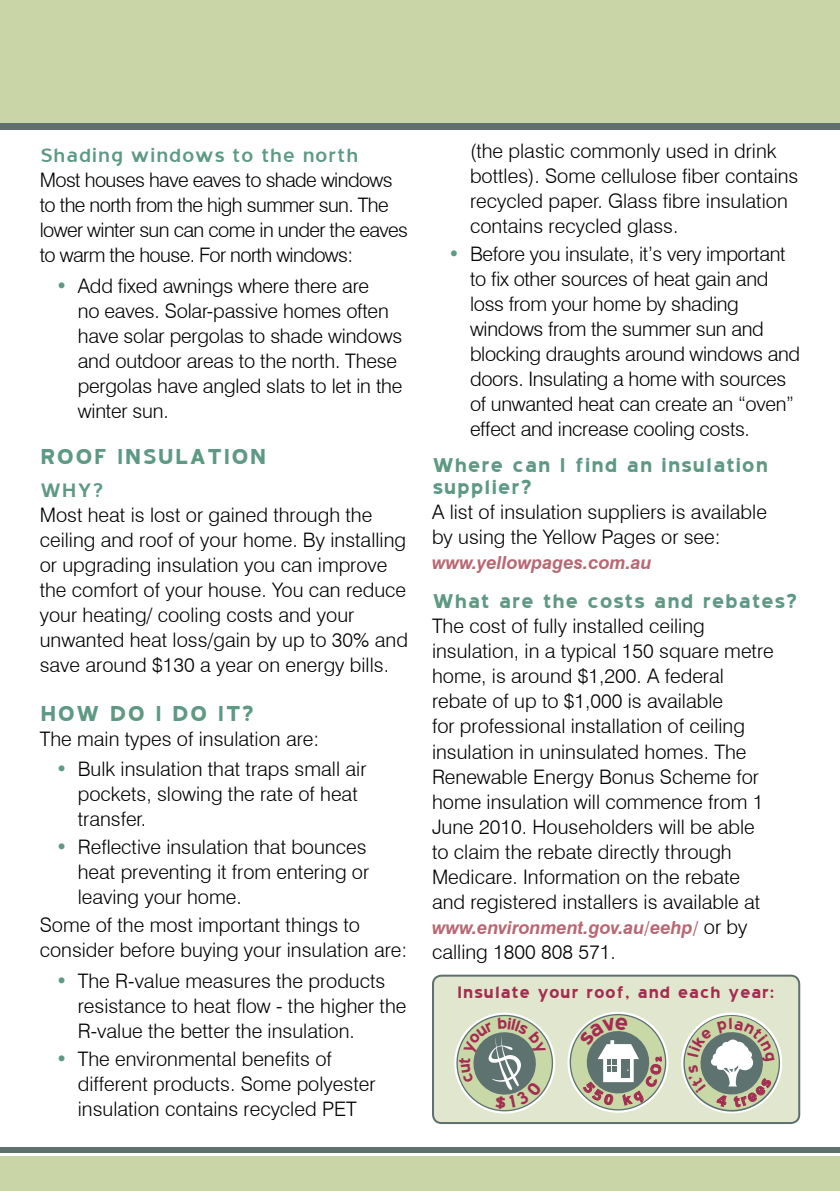
<style>
.page{position:relative;width:840px;height:1191px;background:#fff}
.page>*{position:absolute;margin:0;border:0;box-sizing:border-box;transform-origin:0 0}
.t1{font:700 26px "Blue Highway";letter-spacing:.015em;color:#5e9984}
.t2{font:700 24px/22px "Blue Highway";color:#5e9984}
.t3{font:24px "Blue Highway";color:#5e9984}
.t4{font:300 20px/25px "Swiss 721 BT";color:#000}
.t5{font:300 20px/25px "Swiss 721 BT";letter-spacing:-.03em;color:#000}
.t6{font:700 20px "Blue Highway";color:#a32c50}
.t7{font:italic 700 18px "Swiss 721 BT";color:#b86873}
.s1{color:#5e9984}
.s2{font-weight:300;font-style:normal;font-size:20px;color:#000}
</style>
<div class="page">
<div style="left:0;top:0;width:839px;height:129px;background:#c9d5a6"></div>
<div style="left:0;top:1147px;width:839px;height:6px;background:#5e6f6e"></div>
<div style="left:0;top:1157px;width:839px;height:34px;background:#c9d5a6"></div>
<div style="left:433px;top:975px;width:365px;height:148px;background:#e0e7ce;border-radius:9px"></div>
<div style="left:432px;top:974px;width:367px;height:150px;border:2px solid #5e6f6e;border-radius:9px"></div>
<div style="left:0;top:123px;width:839px;height:6px;background:#5e6f6e"></div>
<svg style="left:454px;top:1012px;width:102px;height:102px"></svg>
<svg style="left:567px;top:1011px;width:102px;height:102px"></svg>
<svg style="left:681px;top:1012px;width:100px;height:102px"></svg>
<p class="t3" style="left:40px;top:143px;width:320px">Shading windows to the north</p>
<p class="t5" style="left:40px;top:167px;width:369px">Most houses have eaves to shade windows to the north from the high summer sun. The lower winter sun can come in under the eaves to warm the house. For north windows:</p>
<p class="t4" style="left:78px;top:273px;width:326px;text-indent:-22px"><span class="s1">•</span> Add fixed awnings where there are<br>no eaves. Solar-passive homes often have solar pergolas to shade windows and outdoor areas to the north. These pergolas have angled slats to let in the winter sun.</p>
<h1 class="t1" style="left:40px;top:443px;width:228px">ROOF INSULATION</h1>
<p class="t3" style="left:40px;top:477px;width:65px">WHY?</p>
<p class="t4" style="left:40px;top:502px;width:369px">Most heat is lost or gained through the ceiling and roof of your home. By installing or upgrading insulation you can improve the comfort of your house. You can reduce your heating/ cooling costs and your unwanted heat loss/gain by up to 30% and save around $130 a year on energy bills.</p>
<h1 class="t1" style="left:40px;top:700px;width:216px">HOW DO I DO IT?</h1>
<p class="t4" style="left:40px;top:726px;width:281px">The main types of insulation are:</p>
<p class="t4" style="left:78px;top:756px;width:290px;text-indent:-22px"><span class="s1">•</span> Bulk insulation that traps small air pockets, slowing the rate of heat transfer.</p>
<p class="t4" style="left:78px;top:834px;width:293px;text-indent:-22px"><span class="s1">•</span> Reflective insulation that bounces heat preventing it from entering or leaving your home.</p>
<p class="t4" style="left:40px;top:912px;width:369px">Some of the most important things to consider before buying your insulation are:</p>
<p class="t4" style="left:78px;top:968px;width:330px;text-indent:-22px"><span class="s1">•</span> The R-value measures the products resistance to heat flow - the higher the<br>R-value the better the insulation.</p>
<p class="t4" style="left:78px;top:1045px;width:299px;text-indent:-22px"><span class="s1">•</span> The environmental benefits of different products. Some polyester insulation contains recycled PET</p>
<p class="t4" style="left:470px;top:138px;width:329px">(the plastic commonly used in drink bottles). Some cellulose fiber contains recycled paper. Glass fibre insulation contains recycled glass.</p>
<p class="t4" style="left:470px;top:241px;width:331px;text-indent:-22px"><span class="s1">•</span> Before you insulate, it’s very important to fix other sources of heat gain and loss from your home by shading windows from the summer sun and blocking draughts around windows and doors. Insulating a home with sources of unwanted heat can create an “oven” effect and increase cooling costs.</p>
<p class="t2" style="left:432px;top:454px;width:337px">Where can I find an insulation supplier?</p>
<p class="t4" style="left:432px;top:499px;width:336px">A list of insulation suppliers is available by using the Yellow Pages or see:</p>
<p class="t7" style="left:432px;top:552px;width:221px">www.yellowpages.com.au</p>
<p class="t2" style="left:432px;top:590px;width:367px">What are the costs and rebates?</p>
<p class="t4" style="left:432px;top:613px;width:343px">The cost of fully installed ceiling insulation, in a typical 150 square metre home, is around $1,200. A federal rebate of up to $1,000 is available<br>for professional installation of ceiling insulation in uninsulated homes. The Renewable Energy Bonus Scheme for home insulation will commence from 1<br>June 2010. Householders will be able to claim the rebate directly through Medicare. Information on the rebate and registered installers is available at</p>
<p class="t7" style="left:432px;top:916px;width:317px">www.environment.gov.au/eehp/ <span class="s2">or by</span></p>
<p class="t4" style="left:432px;top:938px;width:185px">calling 1800 808 571.</p>
<p class="t6" style="left:456px;top:982px;width:319px">Insulate your roof, and each year:</p>
</div>
